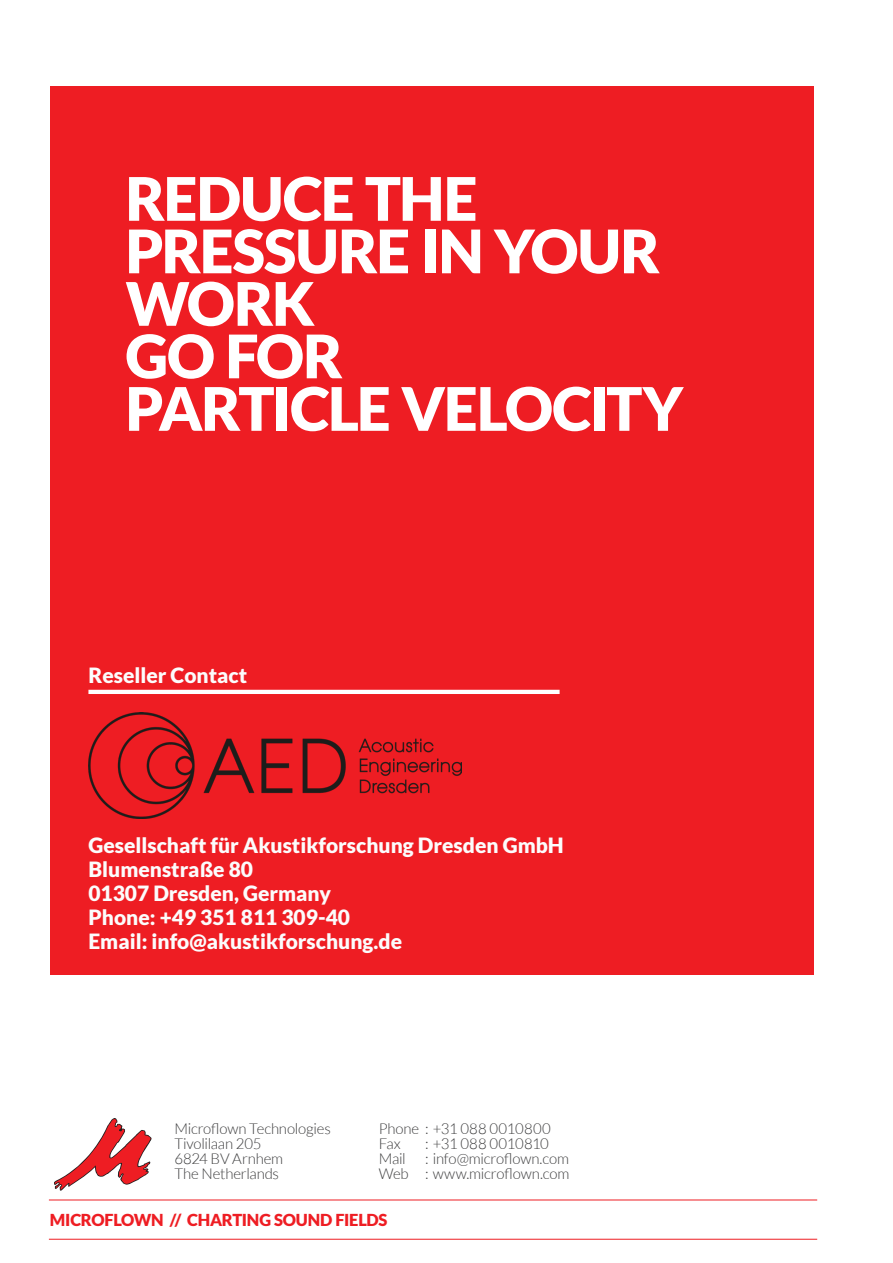
<style>
.page{position:relative;width:893px;height:1263px;background:#fff}
.page>*{position:absolute;margin:0;border:0;box-sizing:border-box;transform-origin:0 0}
.t1{font:900 60px "Lato";letter-spacing:-.025em;color:#fff}
.t2{font:900 21px "Lato";color:#fcfcfc}
.t3{font:900 16.5px "Lato";letter-spacing:-.015em;color:#ee1d23}
.t4{font:300 15px/15px "Lato";letter-spacing:-.015em;color:#3e3e3f}
</style>
<div class="page">
<div style="left:50px;top:86px;width:764px;height:888px;background:#ee1d23"></div>
<hr style="left:49px;top:1199px;width:768px;height:1px;background:#ee1d23">
<hr style="left:49px;top:1239px;width:768px;height:1px;background:#ee1d23">
<svg style="left:54px;top:1118px;width:97px;height:73px"></svg>
<img style="left:88px;top:712px;width:373px;height:106px">
<hr style="left:88px;top:690px;width:472px;height:4px;background:#fff">
<p class="t1" style="left:125px;top:164px;width:354px">REDUCE THE</p>
<p class="t1" style="left:125px;top:216px;width:536px">PRESSURE IN YOUR</p>
<p class="t1" style="left:125px;top:269px;width:191px">WORK</p>
<p class="t1" style="left:125px;top:321px;width:219px">GO FOR</p>
<p class="t1" style="left:125px;top:374px;width:559px">PARTICLE VELOCITY</p>
<p class="t2" style="left:88px;top:663px;width:160px">Reseller Contact</p>
<p class="t2" style="left:88px;top:833px;width:477px">Gesellschaft für Akustikforschung Dresden GmbH</p>
<p class="t2" style="left:88px;top:857px;width:166px">Blumenstraße 80</p>
<p class="t2" style="left:88px;top:881px;width:244px">01307 Dresden, Germany</p>
<p class="t2" style="left:88px;top:905px;width:263px">Phone: +49 351 811 309-40</p>
<p class="t2" style="left:88px;top:929px;width:315px">Email: info@akustikforschung.de</p>
<p class="t4" style="left:174px;top:1121px;width:158px">Microflown Technologies<br>Tivolilaan 205</p>
<p class="t4" style="left:174px;top:1151px;width:110px">6824 BV Arnhem</p>
<p class="t4" style="left:174px;top:1166px;width:106px">The Netherlands</p>
<p class="t4" style="left:379px;top:1121px;width:174px">Phone : +31 088 0010800</p>
<p class="t4" style="left:379px;top:1136px;width:24px">Fax</p>
<p class="t4" style="left:425px;top:1136px;width:125px">: +31 088 0010810</p>
<p class="t4" style="left:379px;top:1151px;width:29px">Mail</p>
<p class="t4" style="left:425px;top:1151px;width:145px">: info@microflown.com</p>
<p class="t4" style="left:379px;top:1166px;width:192px">Web : www.microflown.com</p>
<p class="t3" style="left:50px;top:1210px;width:339px">MICROFLOWN // CHARTING SOUND FIELDS</p>
</div>
